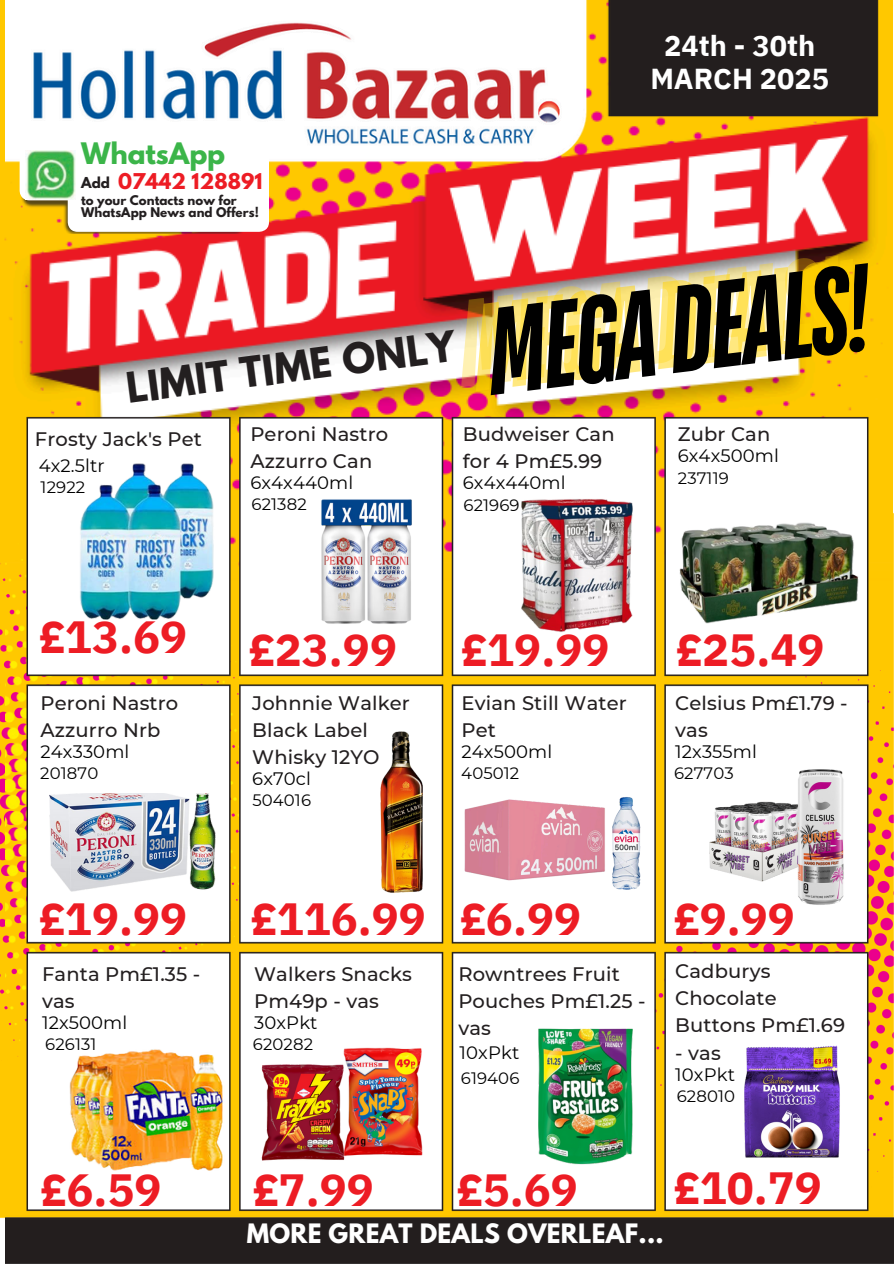
<style>
.page{position:relative;width:894px;height:1264px;background:#fff}
.page>*{position:absolute;margin:0;border:0;box-sizing:border-box;transform-origin:0 0}
.t1{font:italic 700 122.7px "TT Bluescreens";color:#000}
.t2{font:700 45px "IBM Plex Sans";color:#ed1c24}
.t3{font:700 37.35px "League Spartan";color:#231f20}
.t4{font:700 28.8px/33px "IBM Plex Sans";color:#fff;text-align:center}
.t5{font:700 26.25px "League Spartan";color:#3bb549}
.t6{font:700 23.7px "League Spartan";letter-spacing:.01em;color:#fff}
.t7{font:500 19.5px/27px "Montserrat";letter-spacing:.005em;color:#231f20}
.t8{font:700 19.2px "League Spartan";letter-spacing:.005em;color:#ed1c24}
.t9{font:18px "Montserrat";letter-spacing:.005em;color:#000}
.t10{font:16.5px "Montserrat";letter-spacing:.005em;color:#000}
.t11{font:700 13.35px "League Spartan";color:#231f20}
.t12{font:700 11.85px "League Spartan";letter-spacing:.005em;color:#231f20}
</style>
<div class="page">
<img style="left:6px;top:0;width:887px;height:1263px">
<img style="left:21px;top:232px;width:224px;height:2px">
<svg style="left:20px;top:137px;width:249px;height:95px"></svg>
<img style="left:26px;top:150px;width:49px;height:50px">
<img style="left:20px;top:409px;width:855px;height:809px">
<img style="left:78px;top:461px;width:138px;height:162px">
<img style="left:302px;top:497px;width:129px;height:129px">
<img style="left:489px;top:478px;width:173px;height:173px">
<img style="left:679px;top:522px;width:179px;height:101px">
<img style="left:49px;top:793px;width:167px;height:98px">
<img style="left:358px;top:731px;width:86px;height:163px">
<img style="left:460px;top:752px;width:184px;height:183px">
<img style="left:709px;top:770px;width:135px;height:137px">
<img style="left:67px;top:1024px;width:163px;height:163px">
<img style="left:514px;top:1025px;width:142px;height:142px">
<img style="left:735px;top:1044px;width:113px;height:114px">
<img style="left:253px;top:1062px;width:100px;height:100px">
<img style="left:326px;top:1045px;width:113px;height:113px">
<p class="t5" style="left:81px;top:141px;width:145px">WhatsApp</p>
<p class="t8" style="left:118px;top:172px;width:146px">07442 128891</p>
<h4 class="t11" style="left:81px;top:176px;width:30px">Add</h4>
<p class="t12" style="left:81px;top:194px;width:157px">to your Contacts now for</p>
<p class="t12" style="left:81px;top:206px;width:179px">WhatsApp News and Offers!</p>
<p class="t3" style="left:124px;top:369px;width:333px;rotate:-7deg">LIMIT TIME ONLY</p>
<h4 class="t4" style="left:650px;top:28px;width:180px">24th - 30th<br>MARCH 2025</h4>
<p class="t1" style="left:474px;top:296px;width:385px;rotate:-7deg">MEGADEALS!</p>
<h1 class="t7" style="left:35px;top:425px;width:168px">Frosty Jack's Pet</h1>
<h6 class="t9" style="left:39px;top:454px;width:67px">4x2.5ltr</h6>
<p class="t10" style="left:41px;top:477px;width:46px">12922</p>
<h6 class="t2" style="left:39px;top:607px;width:150px">£13.69</h6>
<p class="t7" style="left:41px;top:689px;width:139px">Peroni Nastro<br>Azzurro Nrb</p>
<p class="t9" style="left:41px;top:740px;width:90px">24x330ml</p>
<p class="t10" style="left:40px;top:763px;width:59px">201870</p>
<h6 class="t2" style="left:39px;top:889px;width:150px">£19.99</h6>
<h2 class="t7" style="left:42px;top:960px;width:160px">Fanta Pm£1.35 - vas</h2>
<h6 class="t9" style="left:42px;top:1011px;width:87px">12x500ml</h6>
<p class="t10" style="left:45px;top:1034px;width:53px">626131</p>
<p class="t2" style="left:40px;top:1159px;width:123px">£6.59</p>
<p class="t7" style="left:250px;top:420px;width:139px">Peroni Nastro<br>Azzurro Can</p>
<h6 class="t9" style="left:250px;top:471px;width:104px">6x4x440ml</h6>
<p class="t10" style="left:251px;top:494px;width:57px">621382</p>
<p class="t7" style="left:462px;top:421px;width:153px">Budweiser Can for 4 Pm£5.99</p>
<h2 class="t9" style="left:462px;top:472px;width:104px">6x4x440ml</h2>
<h6 class="t10" style="left:463px;top:494px;width:58px">621969</h6>
<p class="t7" style="left:677px;top:421px;width:94px">Zubr Can</p>
<p class="t9" style="left:677px;top:445px;width:103px">6x4x500ml</p>
<h2 class="t10" style="left:677px;top:467px;width:52px">237119</h2>
<h3 class="t2" style="left:248px;top:620px;width:150px">£23.99</h3>
<p class="t7" style="left:252px;top:689px;width:159px">Johnnie Walker<br>Black Label<br>Whisky 12YO</p>
<p class="t9" style="left:252px;top:767px;width:60px">6x70cl</p>
<h2 class="t10" style="left:252px;top:790px;width:60px">504016</h2>
<p class="t2" style="left:461px;top:620px;width:150px">£19.99</p>
<p class="t7" style="left:461px;top:689px;width:167px">Evian Still Water<br>Pet</p>
<p class="t9" style="left:461px;top:740px;width:92px">24x500ml</p>
<p class="t10" style="left:461px;top:763px;width:59px">405012</p>
<p class="t2" style="left:675px;top:620px;width:150px">£25.49</p>
<h6 class="t7" style="left:675px;top:689px;width:174px">Celsius Pm£1.79 - vas</h6>
<p class="t9" style="left:675px;top:740px;width:83px">12x355ml</p>
<p class="t10" style="left:674px;top:763px;width:61px">627703</p>
<h2 class="t2" style="left:250px;top:889px;width:177px">£116.99</h2>
<p class="t7" style="left:254px;top:960px;width:159px">Walkers Snacks<br>Pm49p - vas</p>
<h2 class="t9" style="left:254px;top:1011px;width:65px">30xPkt</h2>
<h6 class="t10" style="left:253px;top:1034px;width:62px">620282</h6>
<h6 class="t2" style="left:459px;top:889px;width:123px">£6.99</h6>
<p class="t7" style="left:458px;top:960px;width:189px">Rowntrees Fruit<br>Pouches Pm£1.25 - vas</p>
<p class="t9" style="left:459px;top:1041px;width:61px">10xPkt</p>
<h2 class="t10" style="left:461px;top:1068px;width:60px">619406</h2>
<h2 class="t2" style="left:673px;top:889px;width:123px">£9.99</h2>
<p class="t7" style="left:675px;top:957px;width:171px">Cadburys<br>Chocolate<br>Buttons Pm£1.69</p>
<p class="t7" style="left:675px;top:1038px;width:47px">- vas</p>
<p class="t9" style="left:675px;top:1063px;width:61px">10xPkt</p>
<p class="t10" style="left:676px;top:1086px;width:60px">628010</p>
<p class="t2" style="left:252px;top:1159px;width:123px">£7.99</p>
<p class="t2" style="left:456px;top:1159px;width:123px">£5.69</p>
<p class="t6" style="left:246px;top:1221px;width:418px">MORE GREAT DEALS OVERLEAF...</p>
<h6 class="t2" style="left:673px;top:1157px;width:150px">£10.79</h6>
</div>
